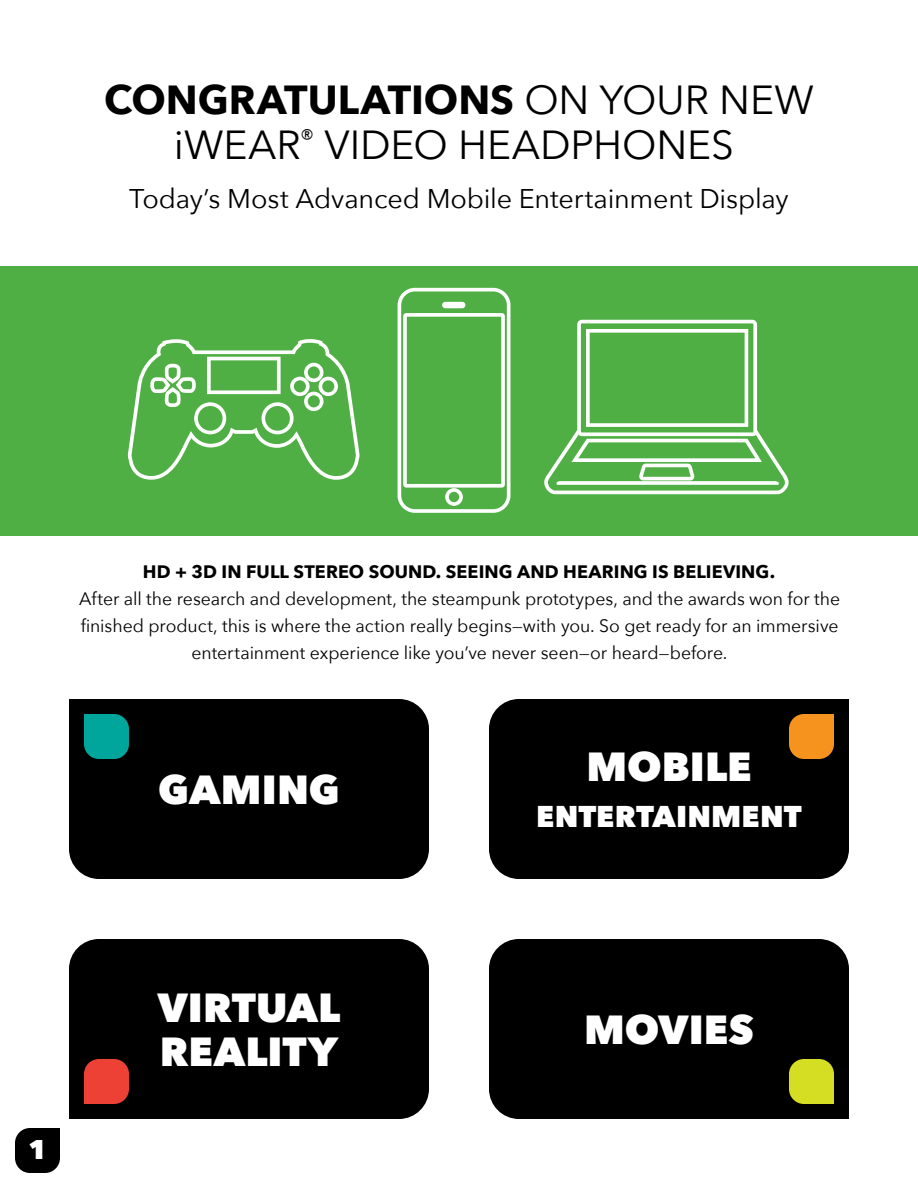
<style>
.page{position:relative;width:918px;height:1188px;background:#fff}
.page>*{position:absolute;margin:0;border:0;box-sizing:border-box;transform-origin:0 0}
.t1{font:40.5px/45px "Avenir Next";letter-spacing:-.005em;color:#000;text-align:center}
.t2{font:800 40.5px/45px "Avenir Next";letter-spacing:.005em;color:#fff}
.t3{font:800 30px "Avenir Next";letter-spacing:.005em;color:#fff}
.t4{font:27px "Avenir Next";letter-spacing:-.005em;color:#000}
.t5{font:800 27px "Avenir Next";color:#fff}
.t6{font:18px/27px "Avenir Next";letter-spacing:-.005em;color:#000;text-align:center}
.t7{font:700 18px "Avenir Next";letter-spacing:.005em;color:#000}
.s1{font-weight:700}
</style>
<div class="page">
<div style="left:0;top:266px;width:918px;height:270px;background:#4faf44"></div>
<div style="left:69px;top:699px;width:360px;height:180px;background:#000"></div>
<div style="left:489px;top:699px;width:360px;height:180px;background:#000"></div>
<div style="left:69px;top:939px;width:360px;height:180px;background:#000"></div>
<svg style="left:15px;top:1128px;width:45px;height:45px;background:#121212"></svg>
<div style="left:489px;top:939px;width:360px;height:180px;background:#000"></div>
<svg style="left:128px;top:339px;width:231px;height:141px"></svg>
<svg style="left:398px;top:288px;width:112px;height:225px"></svg>
<div style="left:442px;top:302px;width:23px;height:6px;background:#fff;border-radius:3px"></div>
<svg style="left:544px;top:320px;width:245px;height:174px"></svg>
<svg style="left:789px;top:714px;width:45px;height:45px;background:#e4881b"></svg>
<svg style="left:84px;top:714px;width:45px;height:45px;background:#009a90"></svg>
<svg style="left:84px;top:1059px;width:45px;height:45px;background:#dc3c32"></svg>
<svg style="left:789px;top:1059px;width:45px;height:45px;background:#c6cd20"></svg>
<h1 class="t1" style="left:104px;top:76px;width:711px"><span class="s1">CONGRATULATIONS</span> ON YOUR NEW iWEAR<sup>®</sup> VIDEO HEADPHONES</h1>
<h3 class="t4" style="left:129px;top:176px;width:661px">Today’s Most Advanced Mobile Entertainment Display</h3>
<p class="t7" style="left:143px;top:556px;width:634px">HD + 3D IN FULL STEREO SOUND. SEEING AND HEARING IS BELIEVING.</p>
<p class="t6" style="left:79px;top:584px;width:762px">After all the research and development, the steampunk prototypes, and the awards won for the finished product, this is where the action really begins—with you. So get ready for an immersive entertainment experience like you’ve never seen—or heard—before.</p>
<h1 class="t2" style="left:158px;top:767px;width:183px">GAMING</h1>
<h1 class="t2" style="left:586px;top:744px;width:167px">MOBILE</h1>
<h2 class="t3" style="left:536px;top:797px;width:267px">ENTERTAINMENT</h2>
<h3 class="t5" style="left:28px;top:1133px;width:20px">1</h3>
<h1 class="t2" style="left:158px;top:984px;width:184px">VIRTUAL<br>REALITY</h1>
<h1 class="t2" style="left:584px;top:1007px;width:171px">MOVIES</h1>
</div>
